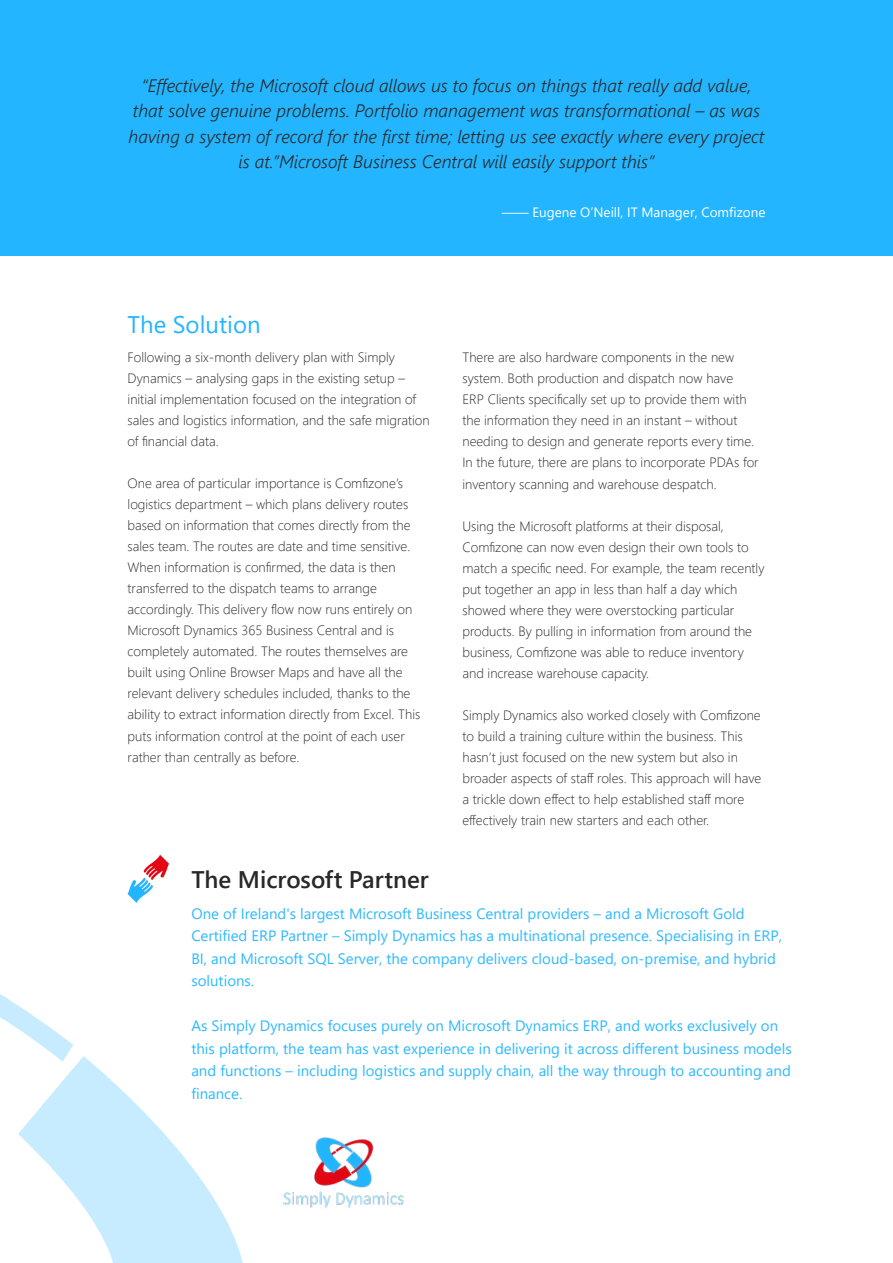
<style>
.page{position:relative;width:893px;height:1263px;background:#fff}
.page>*{position:absolute;margin:0;border:0;box-sizing:border-box;transform-origin:0 0}
.t1{font:600 24px "Segoe UI";color:#292829}
.t2{font:24px "Segoe UI";color:#23b5ff}
.t3{font:italic 300 18px/25.5px "Segoe UI";color:#292829;text-align:center}
.t4{font:15px/22.5px "Segoe UI";color:#2eb9ff}
.t5{font:300 13.5px/21px "Segoe UI";color:#292829}
.t6{font:13.5px "Segoe UI";color:#fff}
</style>
<div class="page">
<div style="left:0;top:0;width:893px;height:255px;background:#23b5ff"></div>
<svg style="left:128px;top:855px;width:41px;height:48px"></svg>
<img style="left:314px;top:1137px;width:90px;height:71px">
<svg style="left:0;top:994px;width:73px;height:62px"></svg>
<svg style="left:18px;top:1056px;width:296px;height:207px"></svg>
<p class="t3" style="left:129px;top:70px;width:637px">“Effectively, the Microsoft cloud allows us to focus on things that really add value, that solve genuine problems. Portfolio management was transformational – as was having a system of record for the first time; letting us see exactly where every project is at.”Microsoft Business Central will easily support this”</p>
<p class="t6" style="left:502px;top:199px;width:265px">⸻ Eugene O’Neill, IT Manager, Comfizone</p>
<h1 class="t2" style="left:128px;top:302px;width:135px">The Solution</h1>
<p class="t5" style="left:128px;top:346px;width:304px">Following a six-month delivery plan with Simply Dynamics – analysing gaps in the existing setup – initial implementation focused on the integration of sales and logistics information, and the safe migration of financial data.</p>
<p class="t5" style="left:128px;top:472px;width:294px">One area of particular importance is Comfizone’s logistics department – which plans delivery routes based on information that comes directly from the sales team. The routes are date and time sensitive.<br>When information is confirmed, the data is then transferred to the dispatch teams to arrange accordingly. This delivery flow now runs entirely on Microsoft Dynamics 365 Business Central and is completely automated. The routes themselves are built using Online Browser Maps and have all the relevant delivery schedules included, thanks to the ability to extract information directly from Excel. This puts information control at the point of each user rather than centrally as before.</p>
<p class="t5" style="left:462px;top:346px;width:298px">There are also hardware components in the new system. Both production and dispatch now have<br>ERP Clients specifically set up to provide them with the information they need in an instant – without needing to design and generate reports every time.<br>In the future, there are plans to incorporate PDAs for inventory scanning and warehouse despatch.</p>
<p class="t5" style="left:462px;top:514px;width:304px">Using the Microsoft platforms at their disposal, Comfizone can now even design their own tools to match a specific need. For example, the team recently put together an app in less than half a day which showed where they were overstocking particular products. By pulling in information from around the business, Comfizone was able to reduce inventory and increase warehouse capacity.</p>
<p class="t5" style="left:462px;top:703px;width:300px">Simply Dynamics also worked closely with Comfizone to build a training culture within the business. This hasn’t just focused on the new system but also in broader aspects of staff roles. This approach will have a trickle down effect to help established staff more effectively train new starters and each other.</p>
<h1 class="t1" style="left:191px;top:857px;width:239px">The Microsoft Partner</h1>
<p class="t4" style="left:191px;top:901px;width:592px">One of Ireland's largest Microsoft Business Central providers – and a Microsoft Gold Certified ERP Partner – Simply Dynamics has a multinational presence. Specialising in ERP, BI, and Microsoft SQL Server, the company delivers cloud-based, on-premise, and hybrid solutions.</p>
<p class="t4" style="left:191px;top:1013px;width:602px">As Simply Dynamics focuses purely on Microsoft Dynamics ERP, and works exclusively on this platform, the team has vast experience in delivering it across different business models and functions – including logistics and supply chain, all the way through to accounting and finance.</p>
</div>
